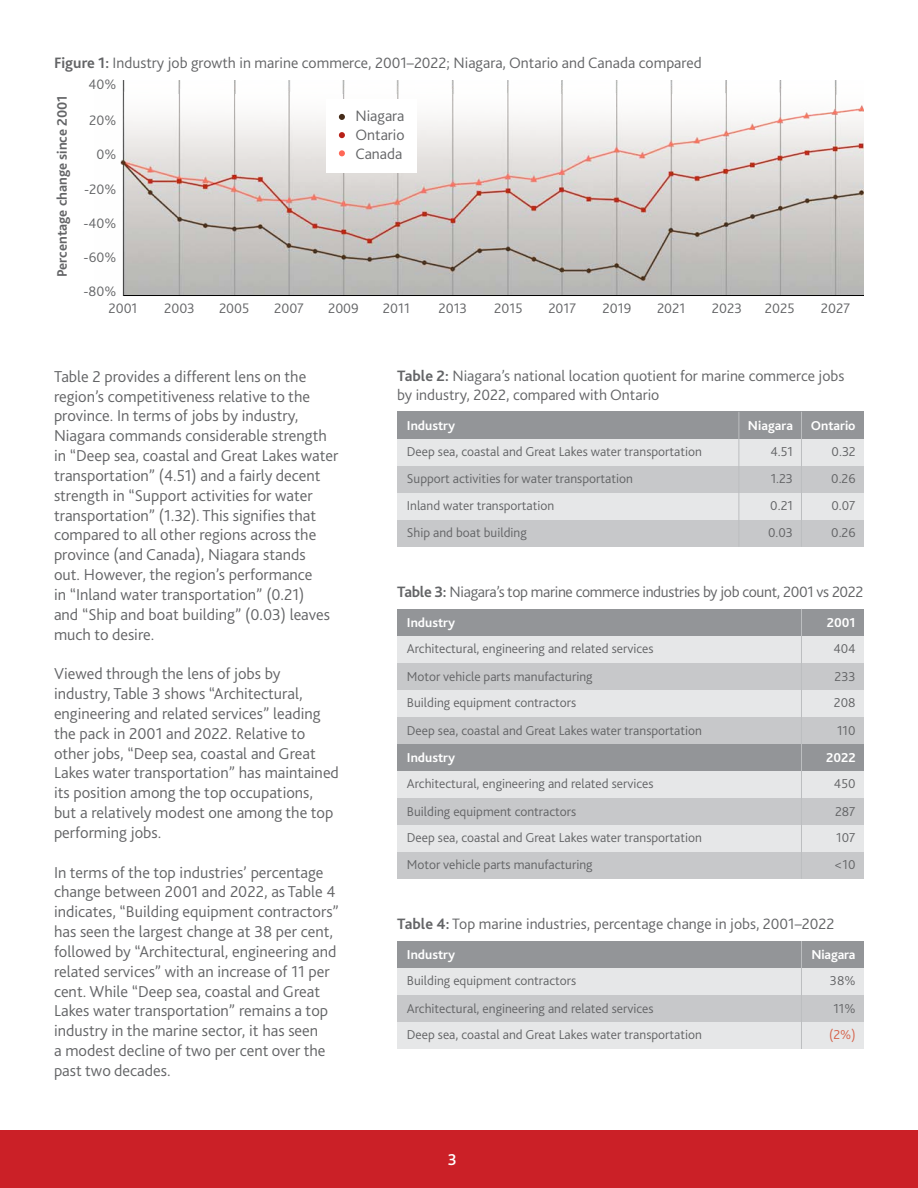
<style>
.page{position:relative;width:918px;height:1188px;background:#fff}
.page>*{position:absolute;margin:0;border:0;box-sizing:border-box;transform-origin:0 0}
.t1{font:300 16.5px/19.8px "Bliss 2";color:#636466}
.t2{font:500 16.5px "Bliss 2";color:#fff}
.t3{font:300 15.75px/18.9px "Bliss 2";color:#636466}
.t4{font:300 15.75px "Bliss 2";letter-spacing:-.02em;color:#636466}
.t5{font:300 14.4px "Bliss 2";color:#636466}
.t6{font:700 14.4px "Bliss 2";color:#636466}
.t7{font:300 13.5px "Bliss 2";color:#636466}
.t8{font:700 13.5px "Bliss 2";color:#fff}
.t9{font:300 13.5px "Bliss 2";color:#d56048}
.s1{font-weight:700}
</style>
<div class="page">
<div style="left:0;top:1130px;width:918px;height:58px;background:#cb2027"></div>
<div style="left:397px;top:412px;width:467px;height:27px;background:#939598"></div>
<div style="left:397px;top:439px;width:467px;height:27px;background:#e6e7e8"></div>
<div style="left:397px;top:493px;width:467px;height:27px;background:#e6e7e8"></div>
<div style="left:397px;top:466px;width:467px;height:27px;background:#c7c8ca"></div>
<div style="left:397px;top:520px;width:467px;height:27px;background:#c7c8ca"></div>
<hr style="left:801px;top:412px;width:1px;height:135px;background:#bcbec0">
<hr style="left:739px;top:412px;width:1px;height:135px;background:#bcbec0">
<div style="left:397px;top:941px;width:467px;height:27px;background:#939598"></div>
<div style="left:397px;top:968px;width:467px;height:27px;background:#e6e7e8"></div>
<div style="left:397px;top:1022px;width:467px;height:27px;background:#e6e7e8"></div>
<div style="left:397px;top:995px;width:467px;height:27px;background:#c7c8ca"></div>
<hr style="left:801px;top:941px;width:1px;height:108px;background:#bcbec0">
<img style="left:120px;top:80px;width:744px;height:216px">
<hr style="left:124px;top:295px;width:740px;height:1px;background:#000">
<div style="left:326px;top:99px;width:91px;height:74px;background:#fff"></div>
<svg style="left:339px;top:114px;width:6px;height:6px"></svg>
<svg style="left:339px;top:132px;width:6px;height:6px"></svg>
<svg style="left:339px;top:150px;width:6px;height:6px"></svg>
<div style="left:397px;top:609px;width:467px;height:27px;background:#939598"></div>
<div style="left:397px;top:744px;width:467px;height:27px;background:#939598"></div>
<div style="left:397px;top:636px;width:467px;height:27px;background:#e6e7e8"></div>
<div style="left:397px;top:771px;width:467px;height:27px;background:#e6e7e8"></div>
<div style="left:397px;top:690px;width:467px;height:27px;background:#e6e7e8"></div>
<div style="left:397px;top:825px;width:467px;height:27px;background:#e6e7e8"></div>
<div style="left:397px;top:663px;width:467px;height:27px;background:#c7c8ca"></div>
<div style="left:397px;top:798px;width:467px;height:27px;background:#c7c8ca"></div>
<div style="left:397px;top:717px;width:467px;height:27px;background:#c7c8ca"></div>
<div style="left:397px;top:852px;width:467px;height:27px;background:#c7c8ca"></div>
<hr style="left:801px;top:609px;width:1px;height:270px;background:#bcbec0">
<p class="t3" style="left:54px;top:53px;width:649px"><span class="s1">Figure 1:</span> Industry job growth in marine commerce, 2001–2022; Niagara, Ontario and Canada compared</p>
<p class="t6" style="left:53px;top:277px;width:183px;rotate:-90deg">Percentage change since 2001</p>
<p class="t5" style="left:89px;top:75px;width:29px">40%</p>
<p class="t5" style="left:89px;top:111px;width:29px">20%</p>
<p class="t5" style="left:96px;top:145px;width:21px">0%</p>
<p class="t5" style="left:84px;top:180px;width:34px">-20%</p>
<p class="t5" style="left:83px;top:214px;width:34px">-40%</p>
<p class="t5" style="left:84px;top:248px;width:34px">-60%</p>
<p class="t5" style="left:83px;top:282px;width:34px">-80%</p>
<p class="t3" style="left:355px;top:106px;width:51px;text-align:justify">Niagara Ontario Canada</p>
<p class="t5" style="left:109px;top:299px;width:31px">2001</p>
<p class="t5" style="left:164px;top:299px;width:32px">2003</p>
<p class="t5" style="left:219px;top:299px;width:32px">2005</p>
<p class="t5" style="left:274px;top:299px;width:31px">2007</p>
<p class="t5" style="left:328px;top:299px;width:32px">2009</p>
<p class="t5" style="left:383px;top:299px;width:29px">2011</p>
<p class="t5" style="left:439px;top:299px;width:30px">2013</p>
<p class="t5" style="left:494px;top:299px;width:30px">2015</p>
<p class="t5" style="left:548px;top:299px;width:29px">2017</p>
<p class="t5" style="left:603px;top:299px;width:30px">2019</p>
<p class="t5" style="left:657px;top:299px;width:30px">2021</p>
<p class="t5" style="left:712px;top:299px;width:32px">2023</p>
<p class="t5" style="left:765px;top:299px;width:31px">2025</p>
<p class="t5" style="left:821px;top:299px;width:31px">2027</p>
<p class="t1" style="left:54px;top:366px;width:286px">Table 2 provides a different lens on the region’s competitiveness relative to the province. In terms of jobs by industry, Niagara commands considerable strength in “Deep sea, coastal and Great Lakes water transportation” (4.51) and a fairly decent strength in “Support activities for water transportation” (1.32). This signifies that compared to all other regions across the province (and Canada), Niagara stands<br>out. However, the region’s performance<br>in “Inland water transportation” (0.21)<br>and “Ship and boat building” (0.03) leaves much to desire.</p>
<p class="t1" style="left:54px;top:664px;width:287px">Viewed through the lens of jobs by industry, Table 3 shows “Architectural, engineering and related services” leading the pack in 2001 and 2022. Relative to other jobs, “Deep sea, coastal and Great Lakes water transportation” has maintained its position among the top occupations, but a relatively modest one among the top performing jobs.</p>
<p class="t1" style="left:54px;top:862px;width:286px">In terms of the top industries’ percentage change between 2001 and 2022, as Table 4 indicates, “Building equipment contractors” has seen the largest change at 38 per cent, followed by “Architectural, engineering and related services” with an increase of 11 per cent. While “Deep sea, coastal and Great Lakes water transportation” remains a top industry in the marine sector, it has seen<br>a modest decline of two per cent over the past two decades.</p>
<p class="t3" style="left:397px;top:366px;width:449px"><span class="s1">Table 2:</span> Niagara’s national location quotient for marine commerce jobs by industry, 2022, compared with Ontario</p>
<p class="t8" style="left:748px;top:417px;width:47px">Niagara</p>
<p class="t7" style="left:771px;top:443px;width:24px">4.51</p>
<p class="t8" style="left:407px;top:417px;width:50px">Industry</p>
<p class="t7" style="left:407px;top:443px;width:297px">Deep sea, coastal and Great Lakes water transportation</p>
<p class="t8" style="left:811px;top:417px;width:46px">Ontario</p>
<p class="t7" style="left:832px;top:443px;width:25px">0.32</p>
<p class="t7" style="left:407px;top:471px;width:227px">Support activities for water transportation</p>
<p class="t7" style="left:771px;top:471px;width:24px">1.23</p>
<p class="t7" style="left:831px;top:471px;width:26px">0.26</p>
<p class="t7" style="left:407px;top:497px;width:149px">Inland water transportation</p>
<p class="t7" style="left:770px;top:497px;width:24px">0.21</p>
<p class="t7" style="left:832px;top:497px;width:26px">0.07</p>
<p class="t7" style="left:407px;top:525px;width:121px">Ship and boat building</p>
<p class="t7" style="left:768px;top:525px;width:26px">0.03</p>
<p class="t7" style="left:831px;top:525px;width:26px">0.26</p>
<p class="t4" style="left:397px;top:582px;width:468px"><span class="s1">Table 3:</span> Niagara’s top marine commerce industries by job count, 2001 vs 2022</p>
<p class="t8" style="left:827px;top:614px;width:30px">2001</p>
<p class="t8" style="left:407px;top:614px;width:50px">Industry</p>
<p class="t7" style="left:407px;top:641px;width:248px">Architectural, engineering and related services</p>
<p class="t7" style="left:833px;top:641px;width:24px">404</p>
<p class="t7" style="left:407px;top:668px;width:187px">Motor vehicle parts manufacturing</p>
<p class="t7" style="left:835px;top:668px;width:23px">233</p>
<p class="t7" style="left:407px;top:695px;width:171px">Building equipment contractors</p>
<p class="t7" style="left:834px;top:695px;width:23px">208</p>
<p class="t7" style="left:407px;top:722px;width:297px">Deep sea, coastal and Great Lakes water transportation</p>
<p class="t7" style="left:837px;top:722px;width:20px">110</p>
<p class="t8" style="left:407px;top:749px;width:50px">Industry</p>
<p class="t8" style="left:826px;top:749px;width:31px">2022</p>
<p class="t7" style="left:407px;top:776px;width:248px">Architectural, engineering and related services</p>
<p class="t7" style="left:834px;top:776px;width:23px">450</p>
<p class="t7" style="left:407px;top:803px;width:171px">Building equipment contractors</p>
<p class="t7" style="left:835px;top:803px;width:22px">287</p>
<p class="t7" style="left:407px;top:829px;width:297px">Deep sea, coastal and Great Lakes water transportation</p>
<p class="t7" style="left:836px;top:829px;width:21px">107</p>
<p class="t7" style="left:407px;top:856px;width:187px">Motor vehicle parts manufacturing</p>
<p class="t7" style="left:835px;top:856px;width:22px">&lt;10</p>
<p class="t3" style="left:397px;top:914px;width:439px"><span class="s1">Table 4:</span> Top marine industries, percentage change in jobs, 2001–2022</p>
<p class="t8" style="left:811px;top:946px;width:46px">Niagara</p>
<p class="t7" style="left:830px;top:973px;width:27px">38%</p>
<p class="t8" style="left:407px;top:946px;width:50px">Industry</p>
<p class="t7" style="left:407px;top:973px;width:171px">Building equipment contractors</p>
<p class="t7" style="left:407px;top:1000px;width:248px">Architectural, engineering and related services</p>
<p class="t7" style="left:833px;top:1000px;width:24px">11%</p>
<p class="t7" style="left:407px;top:1027px;width:297px">Deep sea, coastal and Great Lakes water transportation</p>
<p class="t2" style="left:448px;top:1149px;width:11px">3</p>
<p class="t9" style="left:829px;top:1027px;width:28px">(2%)</p>
</div>
